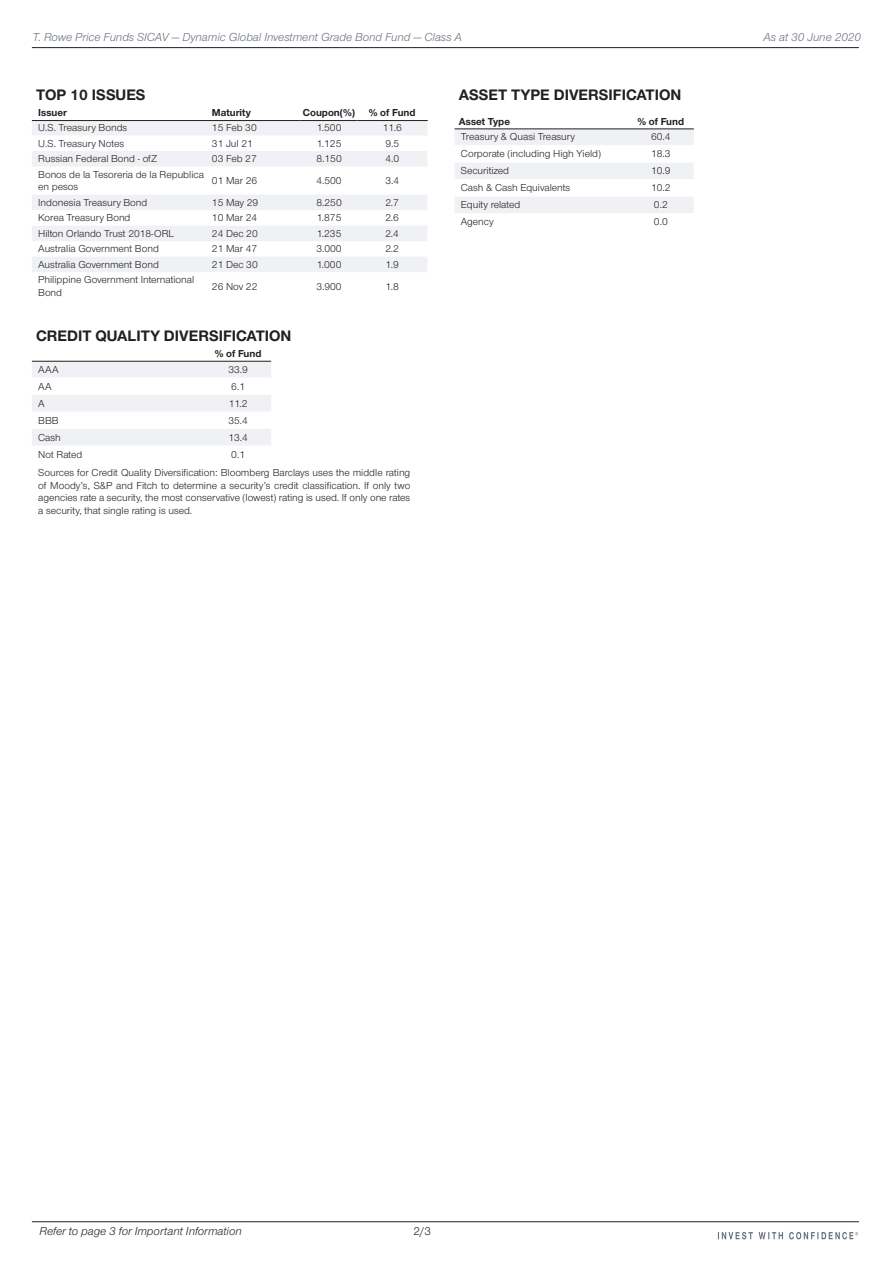
<style>
.page{position:relative;width:893px;height:1263px;background:#fff}
.page>*{position:absolute;margin:0;border:0;box-sizing:border-box;transform-origin:0 0}
.t1{font:700 15.75px "Nimbus San Nov";color:#231f20}
.t2{font:italic 12px "Nimbus San Nov";color:#65717f}
.t3{font:italic 12px "Nimbus San Nov";color:#231f20}
.t4{font:12px "Nimbus San Nov";color:#231f20}
.t5{font:10.5px/12.6px "Nimbus San Nov";color:#231f20}
.t6{font:700 10.5px "Nimbus San Nov";color:#231f20}
</style>
<div class="page">
<hr style="left:32px;top:47px;width:827px;height:1px;background:#231f20">
<hr style="left:32px;top:1221px;width:827px;height:1px;background:#231f20">
<svg style="left:718px;top:1232px;width:140px;height:7px"></svg>
<svg style="left:32px;top:121px;width:395px;height:151px"></svg>
<hr style="left:32px;top:120px;width:180px;height:1px;background:#231f20">
<hr style="left:212px;top:120px;width:89px;height:1px;background:#231f20">
<hr style="left:301px;top:120px;width:56px;height:1px;background:#231f20">
<hr style="left:357px;top:120px;width:71px;height:1px;background:#231f20">
<svg style="left:32px;top:362px;width:239px;height:83px"></svg>
<hr style="left:32px;top:361px;width:173px;height:1px;background:#231f20">
<hr style="left:205px;top:361px;width:66px;height:1px;background:#231f20">
<svg style="left:455px;top:130px;width:239px;height:83px"></svg>
<hr style="left:454px;top:129px;width:174px;height:1px;background:#231f20">
<hr style="left:628px;top:129px;width:66px;height:1px;background:#231f20">
<p class="t2" style="left:33px;top:30px;width:431px">T. Rowe Price Funds SICAV — Dynamic Global Investment Grade Bond Fund — Class A</p>
<p class="t2" style="left:763px;top:30px;width:99px">As at 30 June 2020</p>
<h1 class="t1" style="left:36px;top:85px;width:111px">TOP 10 ISSUES</h1>
<p class="t6" style="left:38px;top:107px;width:30px">Issuer</p>
<p class="t6" style="left:212px;top:107px;width:41px">Maturity</p>
<p class="t6" style="left:303px;top:107px;width:54px">Coupon(%)</p>
<p class="t6" style="left:369px;top:107px;width:48px">% of Fund</p>
<p class="t5" style="left:38px;top:122px;width:91px">U.S. Treasury Bonds</p>
<p class="t5" style="left:212px;top:122px;width:46px">15 Feb 30</p>
<p class="t5" style="left:317px;top:122px;width:26px">1.500</p>
<p class="t5" style="left:383px;top:122px;width:20px">11.6</p>
<p class="t5" style="left:38px;top:137px;width:87px">U.S. Treasury Notes</p>
<p class="t5" style="left:212px;top:137px;width:42px">31 Jul 21</p>
<p class="t5" style="left:317px;top:137px;width:26px">1.125</p>
<p class="t5" style="left:385px;top:137px;width:15px">9.5</p>
<p class="t5" style="left:38px;top:153px;width:120px">Russian Federal Bond - ofZ</p>
<p class="t5" style="left:212px;top:153px;width:46px">03 Feb 27</p>
<p class="t5" style="left:316px;top:153px;width:27px">8.150</p>
<p class="t5" style="left:385px;top:153px;width:15px">4.0</p>
<p class="t5" style="left:38px;top:168px;width:167px">Bonos de la Tesoreria de la Republica en pesos</p>
<p class="t5" style="left:212px;top:174px;width:47px">01 Mar 26</p>
<p class="t5" style="left:316px;top:174px;width:27px">4.500</p>
<p class="t5" style="left:385px;top:174px;width:15px">3.4</p>
<p class="t5" style="left:38px;top:196px;width:111px">Indonesia Treasury Bond</p>
<p class="t5" style="left:212px;top:196px;width:48px">15 May 29</p>
<p class="t5" style="left:316px;top:196px;width:27px">8.250</p>
<p class="t5" style="left:385px;top:196px;width:15px">2.7</p>
<p class="t5" style="left:38px;top:212px;width:94px">Korea Treasury Bond</p>
<p class="t5" style="left:212px;top:212px;width:47px">10 Mar 24</p>
<p class="t5" style="left:317px;top:212px;width:26px">1.875</p>
<p class="t5" style="left:385px;top:212px;width:15px">2.6</p>
<p class="t5" style="left:38px;top:227px;width:138px">Hilton Orlando Trust 2018-ORL</p>
<p class="t5" style="left:212px;top:227px;width:47px">24 Dec 20</p>
<p class="t5" style="left:317px;top:227px;width:26px">1.235</p>
<p class="t5" style="left:385px;top:227px;width:15px">2.4</p>
<p class="t5" style="left:38px;top:243px;width:122px">Australia Government Bond</p>
<p class="t5" style="left:212px;top:243px;width:47px">21 Mar 47</p>
<p class="t5" style="left:316px;top:243px;width:27px">3.000</p>
<p class="t5" style="left:385px;top:243px;width:15px">2.2</p>
<p class="t5" style="left:38px;top:258px;width:122px">Australia Government Bond</p>
<p class="t5" style="left:212px;top:258px;width:47px">21 Dec 30</p>
<p class="t5" style="left:317px;top:258px;width:26px">1.000</p>
<p class="t5" style="left:386px;top:258px;width:15px">1.9</p>
<p class="t5" style="left:38px;top:274px;width:157px">Philippine Government International<br>Bond</p>
<p class="t5" style="left:212px;top:280px;width:47px">26 Nov 22</p>
<p class="t5" style="left:316px;top:280px;width:27px">3.900</p>
<p class="t5" style="left:386px;top:280px;width:15px">1.8</p>
<h1 class="t1" style="left:36px;top:326px;width:257px">CREDIT QUALITY DIVERSIFICATION</h1>
<p class="t6" style="left:215px;top:347px;width:48px">% of Fund</p>
<p class="t5" style="left:38px;top:363px;width:22px">AAA</p>
<p class="t5" style="left:228px;top:363px;width:21px">33.9</p>
<p class="t5" style="left:38px;top:380px;width:15px">AA</p>
<p class="t5" style="left:231px;top:380px;width:15px">6.1</p>
<p class="t5" style="left:38px;top:397px;width:8px">A</p>
<p class="t5" style="left:229px;top:397px;width:20px">11.2</p>
<p class="t5" style="left:38px;top:414px;width:22px">BBB</p>
<p class="t5" style="left:228px;top:414px;width:21px">35.4</p>
<p class="t5" style="left:38px;top:431px;width:24px">Cash</p>
<p class="t5" style="left:228px;top:431px;width:21px">13.4</p>
<p class="t5" style="left:38px;top:448px;width:46px">Not Rated</p>
<p class="t5" style="left:38px;top:445px;width:374px;line-height:18.5px;text-indent:193px">0.1<br>Sources for Credit Quality Diversification: Bloomberg Barclays uses the middle rating</p>
<p class="t5" style="left:38px;top:479px;width:374px;text-align:justify">of Moody’s, S&amp;P and Fitch to determine a security’s credit classification. If only two agencies rate a security, the most conservative (lowest) rating is used. If only one rates a security, that single rating is used.</p>
<h1 class="t1" style="left:459px;top:85px;width:224px">ASSET TYPE DIVERSIFICATION</h1>
<p class="t6" style="left:459px;top:115px;width:53px">Asset Type</p>
<p class="t6" style="left:637px;top:115px;width:48px">% of Fund</p>
<p class="t5" style="left:461px;top:131px;width:116px">Treasury &amp; Quasi Treasury</p>
<p class="t5" style="left:651px;top:131px;width:21px">60.4</p>
<p class="t5" style="left:461px;top:148px;width:142px">Corporate (including High Yield)</p>
<p class="t5" style="left:651px;top:148px;width:21px">18.3</p>
<p class="t5" style="left:461px;top:165px;width:50px">Securitized</p>
<p class="t5" style="left:651px;top:165px;width:21px">10.9</p>
<p class="t5" style="left:461px;top:182px;width:111px">Cash &amp; Cash Equivalents</p>
<p class="t5" style="left:651px;top:182px;width:21px">10.2</p>
<p class="t5" style="left:461px;top:199px;width:61px">Equity related</p>
<p class="t5" style="left:654px;top:199px;width:15px">0.2</p>
<p class="t5" style="left:461px;top:216px;width:34px">Agency</p>
<p class="t5" style="left:654px;top:216px;width:15px">0.0</p>
<p class="t3" style="left:39px;top:1224px;width:204px">Refer to page 3 for Important Information</p>
<p class="t4" style="left:414px;top:1224px;width:19px">2/3</p>
</div>
